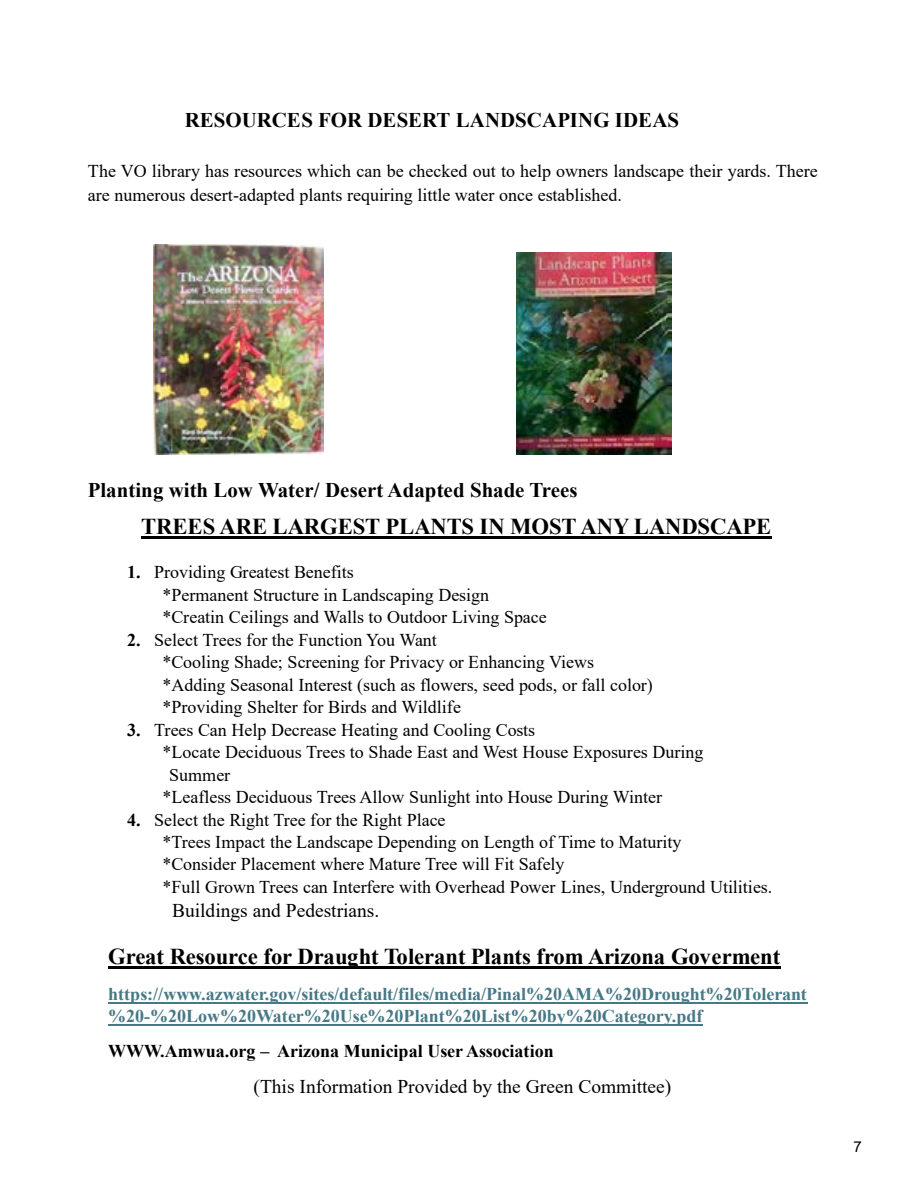
<style>
.page{position:relative;width:918px;height:1188px;background:#fff}
.page>*{position:absolute;margin:0;border:0;box-sizing:border-box;transform-origin:0 0}
.t1{font:700 22.65px "Times New Roman";letter-spacing:-.01em;color:#000}
.t2{font:700 20.85px "Times New Roman";color:#000}
.t3{font:19.5px "Times New Roman";color:#000}
.t4{font:18px/22.5px "Times New Roman";color:#000}
.t5{font:700 18px/22.4px "Times New Roman";color:#467886}
.t6{font:700 18px "Times New Roman";color:#000}
.t7{font:15px "Arial";color:#000}
.s1{font-weight:700}
</style>
<div class="page">
<hr style="left:141px;top:537px;width:630px;height:2px;background:#000">
<hr style="left:108px;top:967px;width:672px;height:2px;background:#000">
<hr style="left:108px;top:1002px;width:699px;height:2px;background:#467886">
<hr style="left:108px;top:1024px;width:595px;height:2px;background:#467886">
<img style="left:153px;top:244px;width:170px;height:211px">
<img style="left:516px;top:252px;width:155px;height:203px">
<p class="t2" style="left:185px;top:105px;width:496px">RESOURCES FOR DESERT LANDSCAPING IDEAS</p>
<p class="t4" style="left:88px;top:159px;width:732px;line-height:23.4px">The VO library has resources which can be checked out to help owners landscape their yards. There are numerous desert-adapted plants requiring little water once established.</p>
<p class="t2" style="left:88px;top:475px;width:491px">Planting with Low Water/ Desert Adapted Shade Trees</p>
<p class="t1" style="left:141px;top:510px;width:632px">TREES ARE LARGEST PLANTS IN MOST ANY LANDSCAPE</p>
<p class="t4" style="left:162px;top:560px;width:386px;text-indent:-35px"><span class="s1">1.</span> Providing Greatest Benefits<br>*Permanent Structure in Landscaping Design *Creatin Ceilings and Walls to Outdoor Living Space</p>
<p class="t4" style="left:162px;top:628px;width:492px;text-indent:-35px"><span class="s1">2.</span> Select Trees for the Function You Want<br>*Cooling Shade; Screening for Privacy or Enhancing Views *Adding Seasonal Interest (such as flowers, seed pods, or fall color) *Providing Shelter for Birds and Wildlife</p>
<p class="t4" style="left:127px;top:718px;width:410px"><span class="s1">3.</span> Trees Can Help Decrease Heating and Cooling Costs</p>
<p class="t4" style="left:162px;top:740px;width:543px">*Locate Deciduous Trees to Shade East and West House Exposures During</p>
<p class="t4" style="left:169px;top:763px;width:63px">Summer</p>
<p class="t4" style="left:162px;top:785px;width:501px">*Leafless Deciduous Trees Allow Sunlight into House During Winter</p>
<p class="t4" style="left:162px;top:808px;width:611px;text-indent:-35px"><span class="s1">4.</span> Select the Right Tree for the Right Place<br>*Trees Impact the Landscape Depending on Length of Time to Maturity<br>*Consider Placement where Mature Tree will Fit Safely<br>*Full Grown Trees can Interfere with Overhead Power Lines, Underground Utilities.</p>
<p class="t3" style="left:172px;top:897px;width:209px">Buildings and Pedestrians.</p>
<p class="t1" style="left:108px;top:940px;width:674px">Great Resource for Draught Tolerant Plants from Arizona Goverment</p>
<p class="t5" style="left:108px;top:982px;width:700px">https://www.azwater.gov/sites/default/files/media/Pinal%20AMA%20Drought%20Tolerant %20-%20Low%20Water%20Use%20Plant%20List%20by%20Category.pdf</p>
<p class="t6" style="left:108px;top:1038px;width:447px">WWW.Amwua.org – Arizona Municipal User Association</p>
<p class="t3" style="left:254px;top:1072px;width:419px">(This Information Provided by the Green Committee)</p>
<p class="t7" style="left:853px;top:1137px;width:10px">7</p>
</div>
